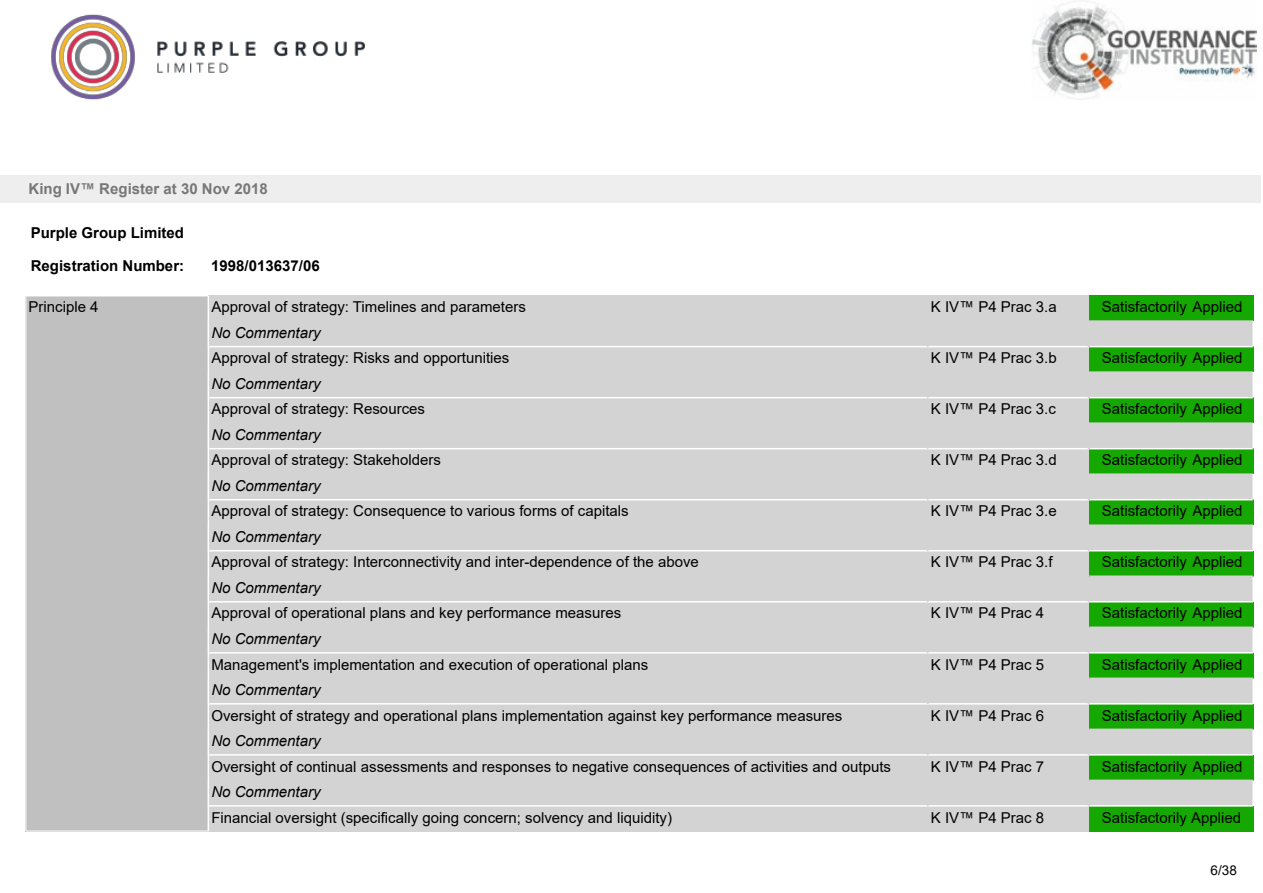
<style>
.page{position:relative;width:1263px;height:893px;background:#fff}
.page>*{position:absolute;margin:0;border:0;box-sizing:border-box;transform-origin:0 0}
.t1{font:15px "Arial";color:#000}
.t2{font:italic 15px "Arial";color:#000}
.t3{font:700 15px "Arial";color:#000}
.t4{font:700 15px "Arial";color:#777}
.t5{font:13.5px "Arial";color:#000}
</style>
<div class="page">
<img style="left:51px;top:14px;width:314px;height:86px">
<div style="left:0;top:176px;width:1260px;height:27px;background:#eee"></div>
<div style="left:26px;top:296px;width:182px;height:535px;background:#c0c0c0"></div>
<div style="left:208px;top:296px;width:720px;height:25px;background:#d3d3d3"></div>
<div style="left:928px;top:296px;width:161px;height:25px;background:#d3d3d3"></div>
<div style="left:1089px;top:296px;width:164px;height:25px;background:#14a800"></div>
<div style="left:208px;top:347px;width:720px;height:25px;background:#d3d3d3"></div>
<div style="left:928px;top:347px;width:161px;height:25px;background:#d3d3d3"></div>
<div style="left:1089px;top:347px;width:164px;height:25px;background:#14a800"></div>
<div style="left:208px;top:398px;width:720px;height:25px;background:#d3d3d3"></div>
<div style="left:928px;top:398px;width:161px;height:25px;background:#d3d3d3"></div>
<div style="left:1089px;top:398px;width:164px;height:25px;background:#14a800"></div>
<div style="left:208px;top:449px;width:720px;height:25px;background:#d3d3d3"></div>
<div style="left:928px;top:449px;width:161px;height:25px;background:#d3d3d3"></div>
<div style="left:1089px;top:449px;width:164px;height:25px;background:#14a800"></div>
<div style="left:208px;top:500px;width:720px;height:25px;background:#d3d3d3"></div>
<div style="left:928px;top:500px;width:161px;height:25px;background:#d3d3d3"></div>
<div style="left:1089px;top:500px;width:164px;height:25px;background:#14a800"></div>
<div style="left:208px;top:551px;width:720px;height:25px;background:#d3d3d3"></div>
<div style="left:928px;top:551px;width:161px;height:25px;background:#d3d3d3"></div>
<div style="left:1089px;top:551px;width:164px;height:25px;background:#14a800"></div>
<div style="left:208px;top:602px;width:720px;height:25px;background:#d3d3d3"></div>
<div style="left:928px;top:602px;width:161px;height:25px;background:#d3d3d3"></div>
<div style="left:1089px;top:602px;width:164px;height:25px;background:#14a800"></div>
<div style="left:208px;top:653px;width:720px;height:25px;background:#d3d3d3"></div>
<div style="left:928px;top:653px;width:161px;height:25px;background:#d3d3d3"></div>
<div style="left:1089px;top:653px;width:164px;height:25px;background:#14a800"></div>
<div style="left:208px;top:704px;width:720px;height:25px;background:#d3d3d3"></div>
<div style="left:928px;top:704px;width:161px;height:25px;background:#d3d3d3"></div>
<div style="left:1089px;top:704px;width:164px;height:25px;background:#14a800"></div>
<div style="left:208px;top:755px;width:720px;height:25px;background:#d3d3d3"></div>
<div style="left:928px;top:755px;width:161px;height:25px;background:#d3d3d3"></div>
<div style="left:1089px;top:755px;width:164px;height:25px;background:#14a800"></div>
<div style="left:208px;top:806px;width:720px;height:25px;background:#d3d3d3"></div>
<div style="left:928px;top:806px;width:161px;height:25px;background:#d3d3d3"></div>
<div style="left:1089px;top:806px;width:164px;height:25px;background:#14a800"></div>
<div style="left:209px;top:320px;width:1044px;height:27px;background:#d3d3d3"></div>
<div style="left:209px;top:371px;width:1044px;height:27px;background:#d3d3d3"></div>
<div style="left:209px;top:422px;width:1044px;height:27px;background:#d3d3d3"></div>
<div style="left:209px;top:473px;width:1044px;height:27px;background:#d3d3d3"></div>
<div style="left:209px;top:524px;width:1044px;height:27px;background:#d3d3d3"></div>
<div style="left:209px;top:575px;width:1044px;height:27px;background:#d3d3d3"></div>
<div style="left:209px;top:626px;width:1044px;height:27px;background:#d3d3d3"></div>
<svg style="left:209px;top:677px;width:1044px;height:28px;background:#d4d5d4"></svg>
<svg style="left:209px;top:729px;width:1044px;height:27px;background:#d4d5d4"></svg>
<svg style="left:209px;top:780px;width:1044px;height:27px;background:#d5d5d5"></svg>
<hr style="left:26px;top:296px;width:183px;height:1px;background:#fff">
<hr style="left:26px;top:296px;width:1px;height:535px;background:#fff">
<hr style="left:208px;top:296px;width:1px;height:535px;background:#fff">
<img style="left:1032px;top:0;width:224px;height:99px">
<p class="t4" style="left:29px;top:183px;width:241px">King IV™ Register at 30 Nov 2018</p>
<p class="t3" style="left:31px;top:227px;width:155px">Purple Group Limited</p>
<p class="t3" style="left:31px;top:260px;width:155px">Registration Number:</p>
<p class="t3" style="left:211px;top:260px;width:110px">1998/013637/06</p>
<p class="t1" style="left:29px;top:301px;width:72px">Principle 4</p>
<p class="t1" style="left:211px;top:301px;width:316px">Approval of strategy: Timelines and parameters</p>
<p class="t1" style="left:931px;top:301px;width:127px">K IV™ P4 Prac 3.a</p>
<p class="t1" style="left:1102px;top:301px;width:142px">Satisfactorily Applied</p>
<p class="t2" style="left:211px;top:327px;width:111px">No Commentary</p>
<p class="t1" style="left:211px;top:352px;width:299px">Approval of strategy: Risks and opportunities</p>
<p class="t1" style="left:931px;top:352px;width:127px">K IV™ P4 Prac 3.b</p>
<p class="t1" style="left:1102px;top:352px;width:142px">Satisfactorily Applied</p>
<p class="t2" style="left:211px;top:378px;width:111px">No Commentary</p>
<p class="t1" style="left:211px;top:403px;width:215px">Approval of strategy: Resources</p>
<p class="t1" style="left:931px;top:403px;width:127px">K IV™ P4 Prac 3.c</p>
<p class="t1" style="left:1102px;top:403px;width:142px">Satisfactorily Applied</p>
<p class="t2" style="left:211px;top:429px;width:111px">No Commentary</p>
<p class="t1" style="left:211px;top:454px;width:231px">Approval of strategy: Stakeholders</p>
<p class="t1" style="left:931px;top:454px;width:127px">K IV™ P4 Prac 3.d</p>
<p class="t1" style="left:1102px;top:454px;width:142px">Satisfactorily Applied</p>
<p class="t2" style="left:211px;top:480px;width:111px">No Commentary</p>
<p class="t1" style="left:211px;top:505px;width:419px">Approval of strategy: Consequence to various forms of capitals</p>
<p class="t1" style="left:931px;top:505px;width:127px">K IV™ P4 Prac 3.e</p>
<p class="t1" style="left:1102px;top:505px;width:142px">Satisfactorily Applied</p>
<p class="t2" style="left:211px;top:531px;width:111px">No Commentary</p>
<p class="t1" style="left:211px;top:556px;width:489px">Approval of strategy: Interconnectivity and inter-dependence of the above</p>
<p class="t1" style="left:931px;top:556px;width:123px">K IV™ P4 Prac 3.f</p>
<p class="t1" style="left:1102px;top:556px;width:142px">Satisfactorily Applied</p>
<p class="t2" style="left:211px;top:582px;width:111px">No Commentary</p>
<p class="t1" style="left:211px;top:607px;width:411px">Approval of operational plans and key performance measures</p>
<p class="t1" style="left:931px;top:607px;width:115px">K IV™ P4 Prac 4</p>
<p class="t1" style="left:1102px;top:607px;width:142px">Satisfactorily Applied</p>
<p class="t2" style="left:211px;top:633px;width:111px">No Commentary</p>
<p class="t1" style="left:211px;top:659px;width:438px">Management's implementation and execution of operational plans</p>
<p class="t1" style="left:931px;top:659px;width:115px">K IV™ P4 Prac 5</p>
<p class="t1" style="left:1102px;top:659px;width:142px">Satisfactorily Applied</p>
<p class="t2" style="left:211px;top:684px;width:111px">No Commentary</p>
<p class="t1" style="left:211px;top:710px;width:632px">Oversight of strategy and operational plans implementation against key performance measures</p>
<p class="t1" style="left:931px;top:710px;width:115px">K IV™ P4 Prac 6</p>
<p class="t1" style="left:1102px;top:710px;width:142px">Satisfactorily Applied</p>
<p class="t2" style="left:211px;top:735px;width:111px">No Commentary</p>
<p class="t1" style="left:211px;top:761px;width:681px">Oversight of continual assessments and responses to negative consequences of activities and outputs</p>
<p class="t1" style="left:931px;top:761px;width:115px">K IV™ P4 Prac 7</p>
<p class="t1" style="left:1102px;top:761px;width:142px">Satisfactorily Applied</p>
<p class="t2" style="left:211px;top:786px;width:111px">No Commentary</p>
<p class="t1" style="left:211px;top:812px;width:462px">Financial oversight (specifically going concern; solvency and liquidity)</p>
<p class="t1" style="left:931px;top:812px;width:115px">K IV™ P4 Prac 8</p>
<p class="t1" style="left:1102px;top:812px;width:141px">Satisfactorily Applied</p>
<p class="t5" style="left:1210px;top:866px;width:28px">6/38</p>
</div>
